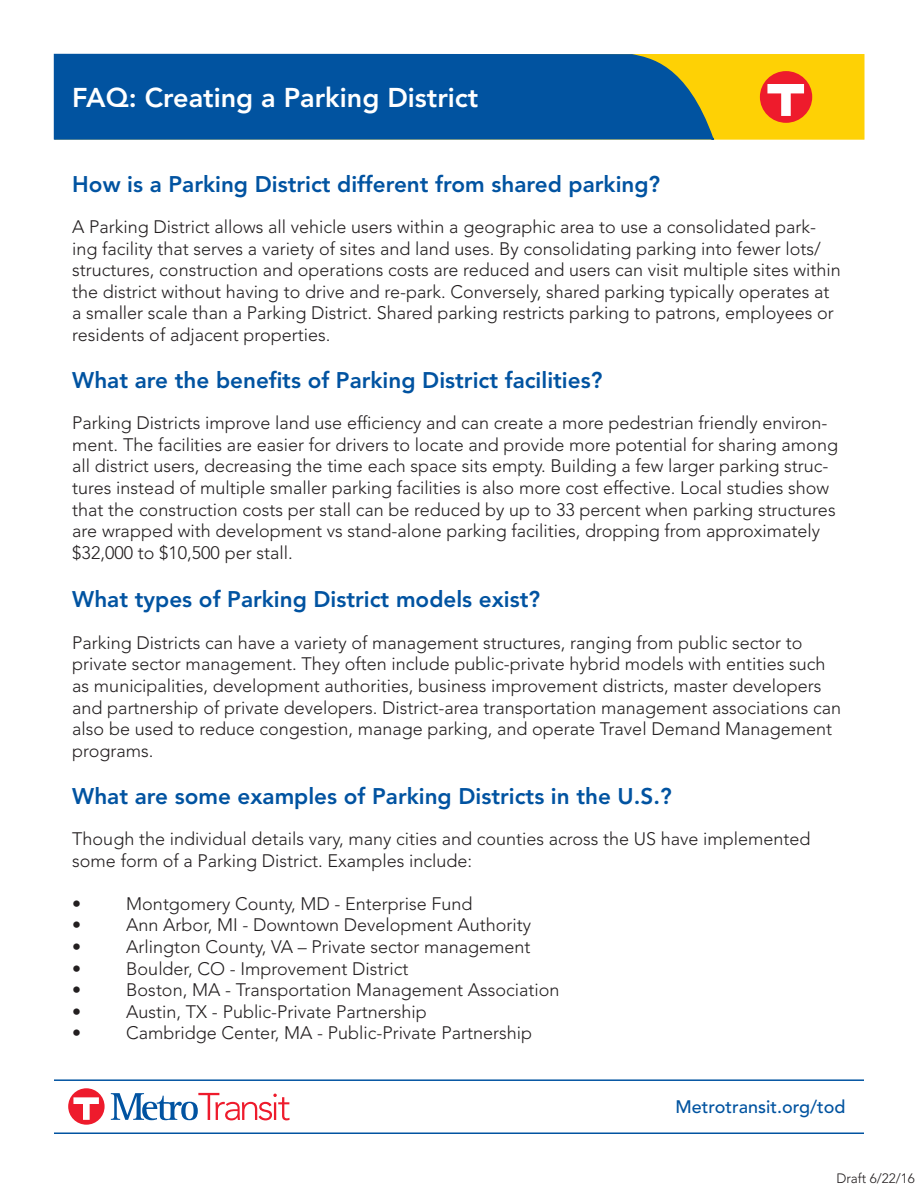
<style>
.page{position:relative;width:918px;height:1188px;background:#fff}
.page>*{position:absolute;margin:0;border:0;box-sizing:border-box;transform-origin:0 0}
.t1{font:800 27px "Avenir LT Std";color:#fff}
.t2{font:800 22.5px "Avenir LT Std";color:#0153a1}
.t3{font:300 18px/21.6px "Avenir LT Std";color:#231f20}
.t4{font:500 18px "Avenir LT Std";color:#0153a0}
.t5{font:300 13.5px "Avenir LT Std";color:#231f20}
</style>
<div class="page">
<div style="left:55px;top:55px;width:809px;height:84px;background:#fed105"></div>
<div style="left:53px;top:53px;width:662px;height:87px;background:#0153a0"></div>
<div style="left:760px;top:71px;width:52px;height:52px;background:#ee1b2c;border-radius:50%"></div>
<svg style="left:767px;top:84px;width:37px;height:32px"></svg>
<hr style="left:54px;top:138px;width:658px;height:1px;background:#0153a1">
<hr style="left:54px;top:1079px;width:810px;height:2px;background:#0153a1">
<hr style="left:54px;top:1132px;width:810px;height:2px;background:#0153a1">
<div style="left:68px;top:1088px;width:37px;height:37px;background:#ee1b2c;border-radius:50%"></div>
<svg style="left:73px;top:1097px;width:26px;height:23px"></svg>
<svg style="left:111px;top:1093px;width:179px;height:27px"></svg>
<p class="t1" style="left:72px;top:81px;width:408px">FAQ: Creating a Parking District</p>
<p class="t2" style="left:72px;top:170px;width:589px">How is a Parking District different from shared parking?</p>
<p class="t3" style="left:72px;top:216px;width:770px">A Parking District allows all vehicle users within a geographic area to use a consolidated park&shy;ing facility that serves a variety of sites and land uses. By consolidating parking into fewer lots/ structures, construction and operations costs are reduced and users can visit multiple sites within the district without having to drive and re-park. Conversely, shared parking typically operates at a smaller scale than a Parking District. Shared parking restricts parking to patrons, employees or residents of adjacent properties.</p>
<p class="t2" style="left:72px;top:367px;width:532px">What are the benefits of Parking District facilities?</p>
<p class="t3" style="left:72px;top:412px;width:767px">Parking Districts improve land use efficiency and can create a more pedestrian friendly environ&shy;ment. The facilities are easier for drivers to locate and provide more potential for sharing among all district users, decreasing the time each space sits empty. Building a few larger parking struc&shy;tures instead of multiple smaller parking facilities is also more cost effective. Local studies show that the construction costs per stall can be reduced by up to 33 percent when parking structures are wrapped with development vs stand-alone parking facilities, dropping from approximately $32,000 to $10,500 per stall.</p>
<p class="t2" style="left:72px;top:586px;width:469px">What types of Parking District models exist?</p>
<p class="t3" style="left:72px;top:632px;width:770px">Parking Districts can have a variety of management structures, ranging from public sector to private sector management. They often include public-private hybrid models with entities such as municipalities, development authorities, business improvement districts, master developers and partnership of private developers. District-area transportation management associations can also be used to reduce congestion, manage parking, and operate Travel Demand Management programs.</p>
<p class="t2" style="left:72px;top:782px;width:601px">What are some examples of Parking Districts in the U.S.?</p>
<p class="t3" style="left:72px;top:828px;width:740px">Though the individual details vary, many cities and counties across the US have implemented some form of a Parking District. Examples include:</p>
<p class="t3" style="left:72px;top:893px;width:10px">•</p>
<p class="t3" style="left:126px;top:893px;width:348px">Montgomery County, MD - Enterprise Fund</p>
<p class="t3" style="left:72px;top:914px;width:10px">•</p>
<p class="t3" style="left:126px;top:914px;width:406px">Ann Arbor, MI - Downtown Development Authority</p>
<p class="t3" style="left:72px;top:936px;width:10px">•</p>
<p class="t3" style="left:126px;top:936px;width:406px">Arlington County, VA – Private sector management</p>
<p class="t3" style="left:72px;top:958px;width:10px">•</p>
<p class="t3" style="left:126px;top:958px;width:284px">Boulder, CO - Improvement District</p>
<p class="t3" style="left:72px;top:979px;width:10px">•</p>
<p class="t3" style="left:126px;top:979px;width:435px">Boston, MA - Transportation Management Association</p>
<p class="t3" style="left:72px;top:1001px;width:10px">•</p>
<p class="t3" style="left:126px;top:1001px;width:302px">Austin, TX - Public-Private Partnership</p>
<p class="t3" style="left:72px;top:1022px;width:10px">•</p>
<p class="t3" style="left:126px;top:1022px;width:407px">Cambridge Center, MA - Public-Private Partnership</p>
<p class="t4" style="left:675px;top:1097px;width:172px">Metrotransit.org/tod</p>
<p class="t5" style="left:836px;top:1170px;width:80px">Draft 6/22/16</p>
</div>
